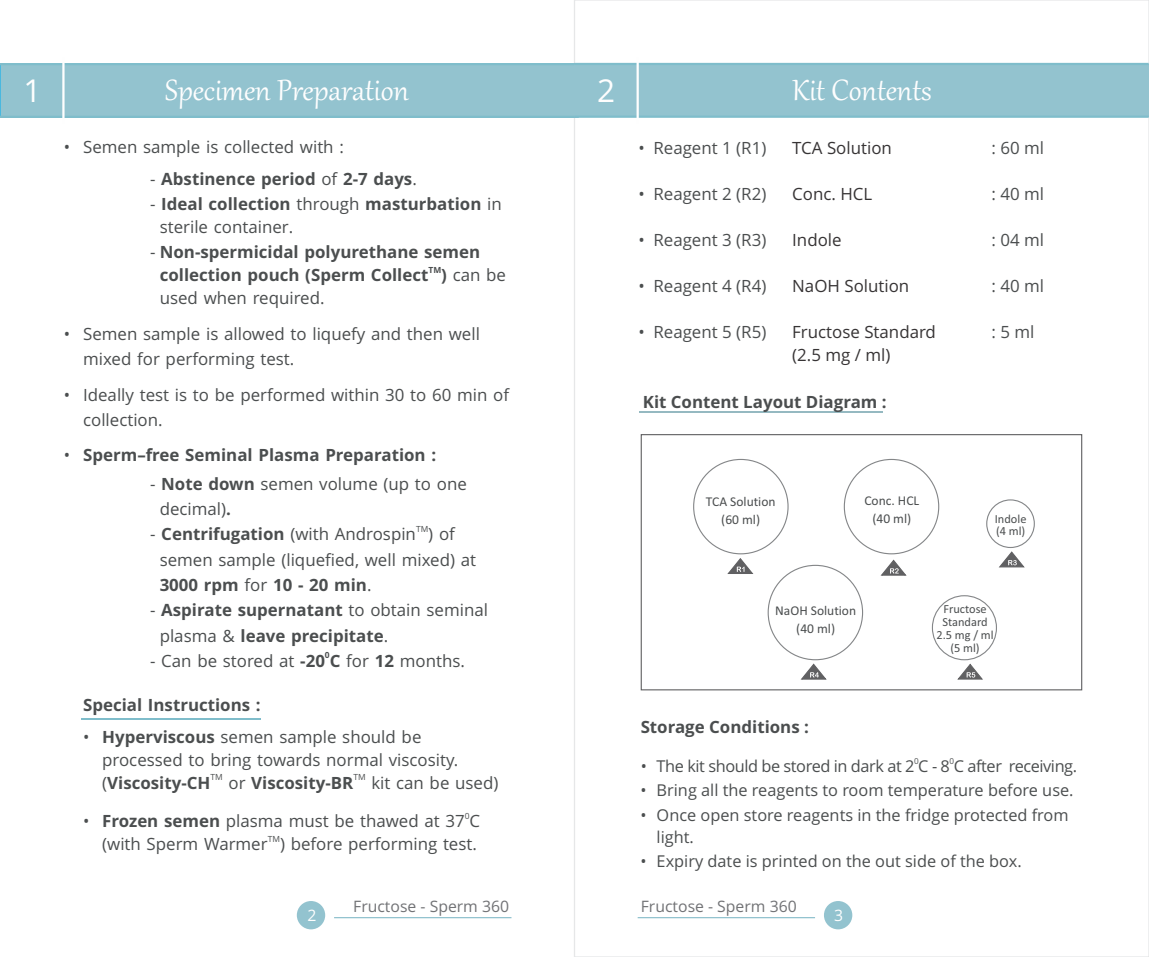
<style>
.page{position:relative;width:1149px;height:957px;background:#fff}
.page>*{position:absolute;margin:0;border:0;box-sizing:border-box;transform-origin:0 0}
.t1{font:36px "Gabriola";color:#fefefe}
.t2{font:31.5px "Open Sans";color:#fefefe}
.t3{font:16.88px/25.2px "Open Sans";color:#4b4e4f}
.t4{font:700 16.88px/22.9px "Open Sans";color:#4b4e4f}
.t5{font:16.88px "Open Sans";color:#373435}
.t6{font:16.2px/22.3px "Open Sans";color:#4b4e4f}
.t7{font:16.2px "Open Sans";letter-spacing:-.025em;color:#4b4e4f}
.t8{font:15.75px "Open Sans";color:#727376}
.t9{font:15.75px "Open Sans";color:#fefefe}
.t10{font:13.5px/18.2px "Calibri";color:#4b4e4f;text-align:center}
.t11{font:12.38px/12.8px "Calibri";color:#4b4e4f}
.t12{font:8.55px "Open Sans";color:#4b4e4f}
.t13{font:700 8.55px "Open Sans";color:#4b4e4f}
.t14{font:8.1px "Open Sans";color:#4b4e4f}
.s1{font-weight:400}
.s2{font-weight:700}
</style>
<div class="page">
<div style="left:0;top:65px;width:574px;height:51px;background:#93c3cf"></div>
<hr style="left:0;top:116px;width:578px;height:2px;background:#7fbdcb">
<hr style="left:0;top:63px;width:578px;height:2px;background:#7fbdcb">
<hr style="left:62px;top:58px;width:3px;height:65px;background:#fefefe">
<div style="left:297px;top:901px;width:28px;height:28px;background:#93c3cf;border-radius:50%"></div>
<hr style="left:334px;top:917px;width:177px;height:1px;background:#93c3cf">
<div style="left:823px;top:901px;width:29px;height:28px;background:#93c3cf;border-radius:50%"></div>
<hr style="left:637px;top:917px;width:177px;height:1px;background:#93c3cf">
<hr style="left:81px;top:717px;width:180px;height:2px;background:#7fbdcb">
<div style="left:574px;top:64px;width:574px;height:53px;background:#93c3cf"></div>
<hr style="left:574px;top:116px;width:574px;height:2px;background:#7fbdcb">
<hr style="left:574px;top:63px;width:574px;height:2px;background:#7fbdcb">
<hr style="left:636px;top:57px;width:2px;height:66px;background:#fefefe">
<hr style="left:639px;top:410px;width:243px;height:2px;background:#95b9c1">
<div style="left:640px;top:434px;width:441px;height:256px;border:1px solid #606062"></div>
<div style="left:985px;top:499px;width:49px;height:49px;border:1px solid #848688;border-radius:50%"></div>
<div style="left:931px;top:595px;width:65px;height:65px;border:1px solid #848688;border-radius:50%"></div>
<svg style="left:800px;top:663px;width:27px;height:17px"></svg>
<svg style="left:880px;top:559px;width:27px;height:17px"></svg>
<svg style="left:998px;top:551px;width:27px;height:17px"></svg>
<svg style="left:727px;top:558px;width:27px;height:16px"></svg>
<svg style="left:957px;top:663px;width:25px;height:17px"></svg>
<h2 class="t2" style="left:24px;top:78px;width:20px">1</h2>
<h1 class="t1" style="left:165px;top:75px;width:245px">Specimen Preparation</h1>
<p class="t3" style="left:64px;top:136px;width:281px">• Semen sample is collected with :</p>
<p class="t4" style="left:150px;top:169px;width:268px"><span class="s1">-</span> Abstinence period <span class="s1">of</span> 2-7 days<span class="s1">.</span></p>
<p class="t3" style="left:160px;top:194px;width:343px;line-height:22.9px;text-indent:-10px">- <span class="s2">Ideal collection</span> through <span class="s2">masturbation</span> in sterile container.</p>
<p class="t4" style="left:150px;top:242px;width:331px"><span class="s1">-</span> Non-spermicidal polyurethane semen</p>
<p class="t13" style="left:428px;top:266px;width:14px">TM</p>
<p class="t4" style="left:160px;top:265px;width:348px">collection pouch (Sperm Collect ) <span class="s1">can be used when required.</span></p>
<p class="t3" style="left:83px;top:323px;width:398px;text-indent:-19px">• Semen sample is allowed to liquefy and then well mixed for performing test.</p>
<p class="t3" style="left:83px;top:383px;width:427px;text-indent:-19px">• Ideally test is to be performed within 30 to 60 min of collection.</p>
<p class="t4" style="left:64px;top:445px;width:373px"><span class="s1">•</span> Sperm–free Seminal Plasma Preparation :</p>
<p class="t3" style="left:160px;top:473px;width:308px;text-indent:-10px">- <span class="s2">Note down</span> semen volume (up to one decimal)<span class="s2">.</span></p>
<p class="t12" style="left:416px;top:525px;width:14px">TM</p>
<p class="t3" style="left:160px;top:523px;width:318px;text-indent:-10px">- <span class="s2">Centrifugation</span> (with Androspin ) of semen sample (liquefied, well mixed) at<br><span class="s2">3000 rpm</span> for <span class="s2">10 - 20 min</span>.</p>
<p class="t4" style="left:160px;top:599px;width:330px;line-height:25.2px;text-indent:-10px"><span class="s1">-</span> Aspirate supernatant <span class="s1">to obtain seminal plasma &amp;</span> leave precipitate<span class="s1">.</span></p>
<p class="t13" style="left:325px;top:652px;width:6px">0</p>
<p class="t3" style="left:150px;top:650px;width:316px">- Can be stored at <span class="s2">-20 C</span> for <span class="s2">12</span> months.</p>
<p class="t4" style="left:83px;top:694px;width:179px">Special Instructions :</p>
<p class="t3" style="left:102px;top:727px;width:357px;line-height:22.9px;text-indent:-19px">• <span class="s2">Hyperviscous</span> semen sample should be processed to bring towards normal viscosity.</p>
<p class="t12" style="left:210px;top:773px;width:14px">TM</p>
<p class="t12" style="left:353px;top:773px;width:14px">TM</p>
<p class="t4" style="left:102px;top:773px;width:397px"><span class="s1">(</span>Viscosity-CH <span class="s1">or</span> Viscosity-BR <span class="s1">kit can be used)</span></p>
<p class="t12" style="left:464px;top:812px;width:6px">0</p>
<p class="t3" style="left:83px;top:810px;width:398px">• <span class="s2">Frozen semen</span> plasma must be thawed at 37 C</p>
<p class="t12" style="left:267px;top:835px;width:14px">TM</p>
<p class="t3" style="left:102px;top:833px;width:376px">(with Sperm Warmer ) before performing test.</p>
<h2 class="t2" style="left:597px;top:78px;width:20px">2</h2>
<h1 class="t1" style="left:792px;top:76px;width:141px">Kit Contents</h1>
<p class="t3" style="left:638px;top:137px;width:129px">• Reagent 1 (R1)</p>
<p class="t5" style="left:792px;top:141px;width:101px">TCA Solution</p>
<p class="t3" style="left:991px;top:137px;width:54px">: 60 ml</p>
<p class="t3" style="left:638px;top:183px;width:129px">• Reagent 2 (R2)</p>
<p class="t5" style="left:792px;top:187px;width:81px">Conc. HCL</p>
<p class="t3" style="left:991px;top:183px;width:54px">: 40 ml</p>
<p class="t3" style="left:638px;top:229px;width:129px">• Reagent 3 (R3)</p>
<p class="t5" style="left:792px;top:233px;width:51px">Indole</p>
<p class="t3" style="left:991px;top:229px;width:54px">: 04 ml</p>
<p class="t3" style="left:638px;top:275px;width:129px">• Reagent 4 (R4)</p>
<p class="t5" style="left:792px;top:279px;width:118px">NaOH Solution</p>
<p class="t3" style="left:991px;top:275px;width:54px">: 40 ml</p>
<p class="t3" style="left:638px;top:321px;width:129px">• Reagent 5 (R5)</p>
<p class="t5" style="left:792px;top:325px;width:145px">Fructose Standard</p>
<p class="t3" style="left:991px;top:321px;width:44px">:5 ml</p>
<p class="t5" style="left:792px;top:348px;width:100px">(2.5 mg / ml)</p>
<p class="t4" style="left:642px;top:392px;width:245px">Kit Content Layout Diagram :</p>
<p class="t10" style="left:705px;top:493px;width:71px">TCA Solution (60 ml)</p>
<p class="t10" style="left:864px;top:492px;width:56px">Conc. HCL (40 ml)</p>
<p class="t11" style="left:994px;top:513px;width:33px">Indole (4 ml)</p>
<p class="t10" style="left:775px;top:602px;width:82px">NaOH Solution (40 ml)</p>
<p class="t11" style="left:936px;top:603px;width:59px;text-align:center">Fructose<br>Standard<br>2.5 mg / ml (5 ml)</p>
<p class="t4" style="left:640px;top:717px;width:170px">Storage Conditions :</p>
<p class="t14" style="left:913px;top:757px;width:6px">0</p>
<p class="t14" style="left:949px;top:757px;width:6px">0</p>
<p class="t7" style="left:640px;top:759px;width:438px">• The kit should be stored in dark at 2 C - 8 C after receiving.</p>
<p class="t6" style="left:640px;top:781px;width:434px">• Bring all the reagents to room temperature before use.</p>
<p class="t6" style="left:656px;top:805px;width:413px;text-indent:-16px">• Once open store reagents in the fridge protected from light.</p>
<p class="t6" style="left:640px;top:852px;width:382px">• Expiry date is printed on the out side of the box.</p>
<p class="t9" style="left:307px;top:908px;width:11px">2</p>
<p class="t8" style="left:353px;top:900px;width:157px">Fructose - Sperm 360</p>
<p class="t9" style="left:833px;top:908px;width:11px">3</p>
<p class="t8" style="left:640px;top:900px;width:157px">Fructose - Sperm 360</p>
</div>
